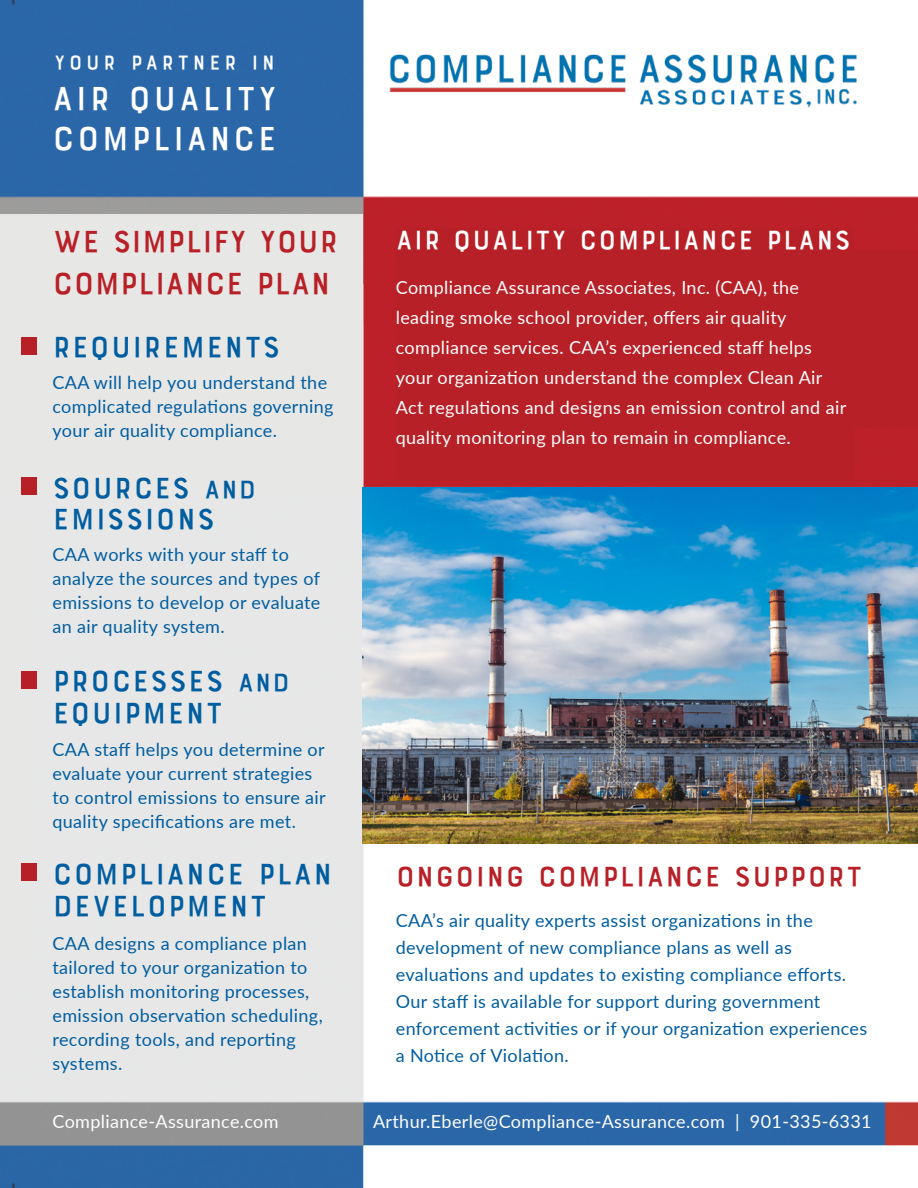
<style>
.page{position:relative;width:918px;height:1188px;background:#fff}
.page>*{position:absolute;margin:0;border:0;box-sizing:border-box;transform-origin:0 0}
.H3_Blue{font:37.5px "Bourton Base Drop";letter-spacing:.04em;color:#fff}
.t1{font:34.5px/41.4px "Bourton Base Drop";letter-spacing:-.01em;color:#b82027}
.t2{font:33px/31.5px "Bourton Base Drop";letter-spacing:.02em;color:#005da0}
.t3{font:31.5px "Bourton Base Drop";letter-spacing:.02em;color:#b82027}
.t4{font:30px "Bourton Base Drop";letter-spacing:.02em;color:#fff}
.H3_Blue-2{font:22.5px "Bourton Base Drop";letter-spacing:.14em;color:#fff}
.t5{font:18px/24px "Lato";letter-spacing:.02em;color:#005da0}
.t6{font:18px/30px "Lato";letter-spacing:.02em;color:#fff}
.s1{font-size:28.5px}
</style>
<div class="page">
<img style="left:0;top:0;width:918px;height:1188px">
<div style="left:827px;top:251px;width:91px;height:177px;background:#b82027"></div>
<img style="left:384px;top:45px;width:479px;height:68px">
<div style="left:396px;top:228px;width:458px;height:253px;background:#b82027"></div>
<div style="left:0;top:520px;width:32px;height:443px;background:#e7e7e6"></div>
<div style="left:1px;top:214px;width:362px;height:281px;background:#e7e7e6"></div>
<div style="left:21px;top:338px;width:15px;height:17px;background:#b82027"></div>
<div style="left:21px;top:477px;width:15px;height:18px;background:#b82027"></div>
<div style="left:21px;top:863px;width:15px;height:17px;background:#b82027"></div>
<div style="left:21px;top:671px;width:15px;height:17px;background:#b82027"></div>
<img style="left:363px;top:487px;width:555px;height:356px">
<p class="H3_Blue-2" style="left:54px;top:49px;width:223px">YOUR PARTNER IN</p>
<p class="H3_Blue" style="left:52px;top:76px;width:227px">AIR QUALITY</p>
<p class="H3_Blue" style="left:52px;top:116px;width:226px">COMPLIANCE</p>
<h1 class="t1" style="left:52px;top:222px;width:288px">WE SIMPLIFY YOUR<br>COMPLIANCE PLAN</h1>
<h1 class="t2" style="left:52px;top:332px;width:230px">REQUIREMENTS</h1>
<p class="t5" style="left:52px;top:369px;width:283px">CAA will help you understand the complicated regulations governing your air quality compliance.</p>
<h1 class="t2" style="left:52px;top:473px;width:206px">SOURCES <span class="s1">AND</span></h1>
<h1 class="t2" style="left:52px;top:505px;width:164px">EMISSIONS</h1>
<p class="t5" style="left:52px;top:542px;width:269px">CAA works with your staff to analyze the sources and types of emissions to develop or evaluate an air quality system.</p>
<h1 class="t2" style="left:52px;top:666px;width:239px">PROCESSES <span class="s1">AND<br></span>EQUIPMENT</h1>
<p class="t5" style="left:52px;top:737px;width:275px">CAA staff helps you determine or evaluate your current strategies to control emissions to ensure air quality specifications are met.</p>
<h1 class="t2" style="left:52px;top:859px;width:282px">COMPLIANCE PLAN<br>DEVELOPMENT</h1>
<p class="t5" style="left:52px;top:931px;width:272px">CAA designs a compliance plan tailored to your organization to establish monitoring processes, emission observation scheduling, recording tools, and reporting systems.</p>
<h1 class="t4" style="left:396px;top:222px;width:457px">AIR QUALITY COMPLIANCE PLANS</h1>
<p class="t6" style="left:396px;top:271px;width:452px">Compliance Assurance Associates, Inc. (CAA), the leading smoke school provider, offers air quality compliance services. CAA’s experienced staff helps your organization understand the complex Clean Air Act regulations and designs an emission control and air quality monitoring plan to remain in compliance.</p>
<h1 class="t3" style="left:396px;top:857px;width:468px">ONGOING COMPLIANCE SUPPORT</h1>
<p class="t5" style="left:396px;top:907px;width:473px;line-height:27px">CAA’s air quality experts assist organizations in the development of new compliance plans as well as evaluations and updates to existing compliance efforts.<br>Our staff is available for support during government enforcement activities or if your organization experiences a Notice of Violation.</p>
<p class="t6" style="left:52px;top:1106px;width:228px">Compliance-Assurance.com</p>
<p class="t6" style="left:373px;top:1106px;width:500px">Arthur.Eberle@Compliance-Assurance.com | 901-335-6331</p>
</div>
